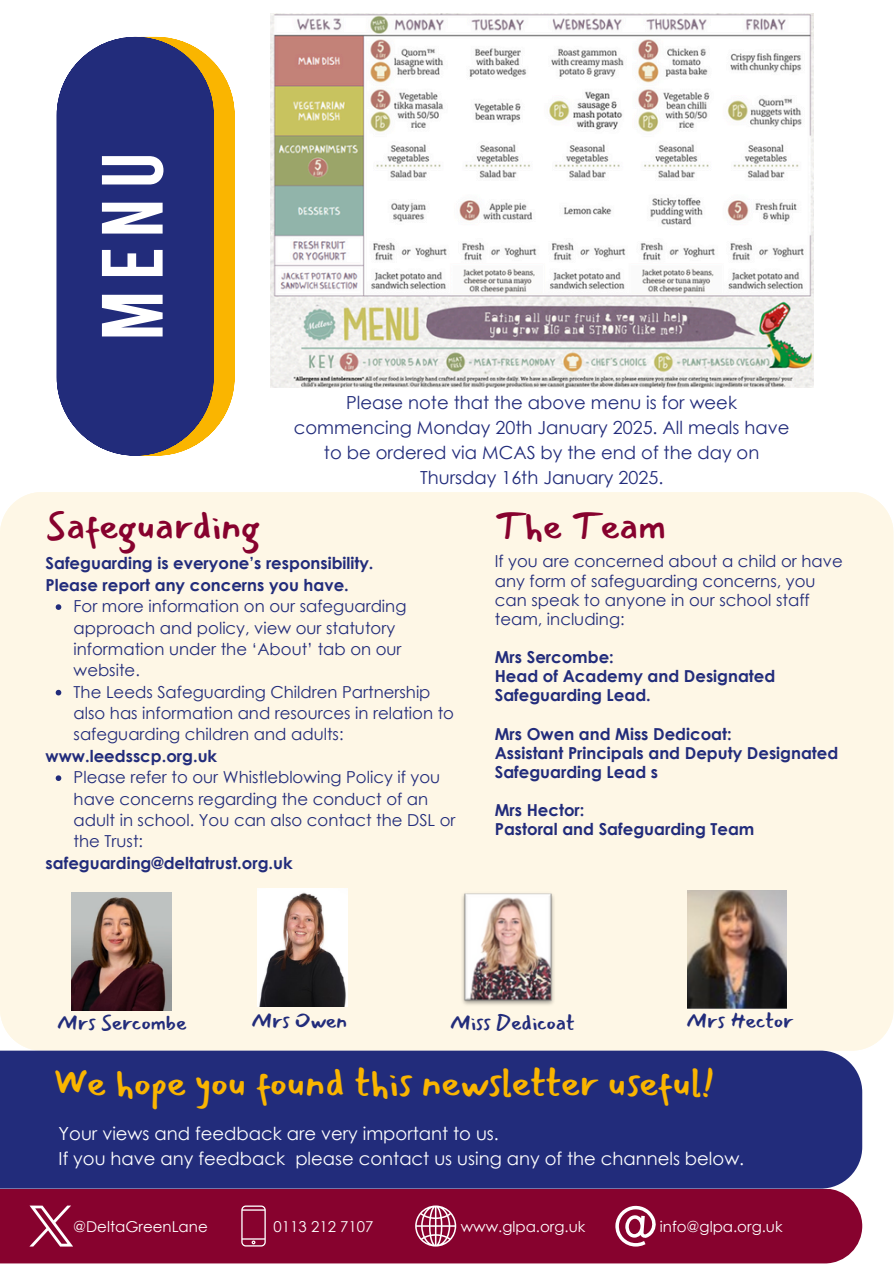
<style>
.page{position:relative;width:894px;height:1264px;background:#fff}
.page>*{position:absolute;margin:0;border:0;box-sizing:border-box;transform-origin:0 0}
.t1{font:39px "Mansalva";color:#fab500}
.t2{font:39px "Mansalva";color:#87022e}
.t3{font:21.45px "Mansalva";color:#222c7b}
.t4{font:18px/24.8px "Century Gothic";color:#222c7b;text-align:center}
.t5{font:18px/24.8px "Century Gothic";color:#fff}
.t6{font:16.5px/21.3px "Century Gothic";color:#222c7b}
.t7{font:700 16.5px/19.2px "Century Gothic";color:#222c7b}
.t8{font:15px "Century Gothic";color:#fff}
</style>
<div class="page">
<div style="left:0;top:492px;width:893px;height:558px;background:#fef7e6"></div>
<div style="left:0;top:1050px;width:862px;height:138px;background:#222c7b"></div>
<div style="left:0;top:1188px;width:861px;height:75px;background:#87022e"></div>
<svg style="left:615px;top:1205px;width:41px;height:41px"></svg>
<svg style="left:415px;top:1205px;width:41px;height:41px"></svg>
<svg style="left:241px;top:1205px;width:25px;height:41px"></svg>
<svg style="left:29px;top:1205px;width:44px;height:41px"></svg>
<img style="left:72px;top:892px;width:99px;height:118px">
<img style="left:687px;top:890px;width:99px;height:118px">
<svg style="left:57px;top:44px;width:45px;height:405px;background:#374088"></svg>
<svg style="left:102px;top:37px;width:132px;height:418px;background:#635f7b"></svg>
<img style="left:457px;top:888px;width:101px;height:121px">
<img style="left:257px;top:888px;width:90px;height:118px">
<img style="left:270px;top:13px;width:543px;height:374px">
<svg style="left:56px;top:604px;width:5px;height:6px"></svg>
<svg style="left:56px;top:689px;width:5px;height:6px"></svg>
<svg style="left:56px;top:775px;width:5px;height:6px"></svg>
<h2 class="t4" style="left:294px;top:390px;width:497px">Please note that the above menu is for week commencing Monday 20th January 2025. All meals have to be ordered via MCAS by the end of the day on Thursday 16th January 2025.</h2>
<p class="t2" style="left:46px;top:505px;width:216px">Safeguarding</p>
<h3 class="t7" style="left:46px;top:552px;width:329px;line-height:21.3px">Safeguarding is everyone’s responsibility.<br>Please report any concerns you have.</h3>
<p class="t6" style="left:74px;top:595px;width:334px">For more information on our safeguarding approach and policy, view our statutory information under the ‘About’ tab on our website.</p>
<p class="t6" style="left:74px;top:680px;width:382px">The Leeds Safeguarding Children Partnership also has information and resources in relation to safeguarding children and adults:</p>
<h3 class="t7" style="left:46px;top:745px;width:173px">www.leedsscp.org.uk</h3>
<p class="t6" style="left:74px;top:766px;width:383px">Please refer to our Whistleblowing Policy if you have concerns regarding the conduct of an adult in school. You can also contact the DSL or the Trust:</p>
<h3 class="t7" style="left:46px;top:852px;width:248px">safeguarding@deltatrust.org.uk</h3>
<h1 class="t2" style="left:494px;top:505px;width:173px">The Team</h1>
<h4 class="t6" style="left:494px;top:551px;width:349px;line-height:19.2px">If you are concerned about a child or have any form of safeguarding concerns, you can speak to anyone in our school staff team, including:</h4>
<h3 class="t7" style="left:494px;top:647px;width:282px">Mrs Sercombe:<br>Head of Academy and Designated<br>Safeguarding Lead.</h3>
<h3 class="t7" style="left:494px;top:723px;width:345px">Mrs Owen and Miss Dedicoat:<br>Assistant Principals and Deputy Designated<br>Safeguarding Lead s</h3>
<h3 class="t7" style="left:494px;top:800px;width:261px">Mrs Hector:<br>Pastoral and Safeguarding Team</h3>
<h2 class="t3" style="left:58px;top:1010px;width:130px">Mrs Sercombe</h2>
<p class="t3" style="left:252px;top:1008px;width:97px">Mrs Owen</p>
<h2 class="t3" style="left:687px;top:1008px;width:107px">Mrs Hector</h2>
<p class="t1" style="left:53px;top:1061px;width:662px">We hope you found this newsletter useful!</p>
<h2 class="t5" style="left:59px;top:1120px;width:687px">Your views and feedback are very important to us.<br>If you have any feedback please contact us using any of the channels below.</h2>
<p class="t3" style="left:451px;top:1010px;width:125px">Miss Dedicoat</p>
<h1 class="t8" style="left:73px;top:1216px;width:136px">@DeltaGreenLane</h1>
<h4 class="t8" style="left:273px;top:1216px;width:101px">0113 212 7107</h4>
<p class="t8" style="left:460px;top:1216px;width:126px">www.glpa.org.uk</p>
<p class="t8" style="left:659px;top:1216px;width:124px">info@glpa.org.uk</p>
</div>
